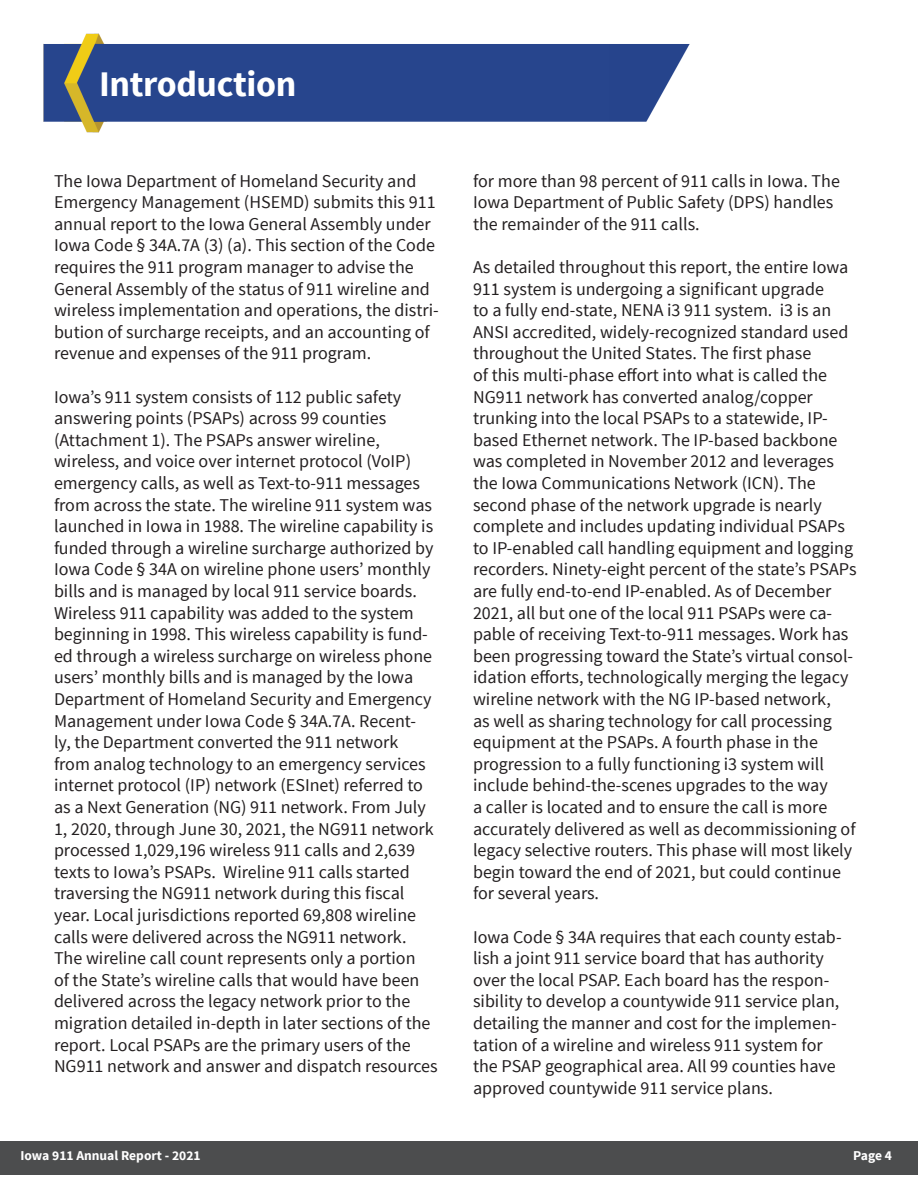
<style>
.page{position:relative;width:918px;height:1188px;background:#fff}
.page>*{position:absolute;margin:0;border:0;box-sizing:border-box;transform-origin:0 0}
.Section{font:700 36px "Source Sans Pro";letter-spacing:-.01em;color:#fff}
.t1{font:18px/21.6px "Source Sans Pro";color:#231f20}
.t2{font:700 13.5px "Source Sans Pro";color:#fff}
</style>
<div class="page">
<div style="left:0;top:1141px;width:918px;height:34px;background:#4c4d4e"></div>
<img style="left:43px;top:33px;width:647px;height:100px">
<p class="Section" style="left:99px;top:61px;width:199px">Introduction</p>
<p class="t1" style="left:54px;top:170px;width:386px">The Iowa Department of Homeland Security and Emergency Management (HSEMD) submits this 911 annual report to the Iowa General Assembly under Iowa Code § 34A.7A (3) (a). This section of the Code requires the 911 program manager to advise the General Assembly of the status of 911 wireline and wireless implementation and operations, the distri&shy;bution of surcharge receipts, and an accounting of revenue and expenses of the 911 program.</p>
<p class="t1" style="left:54px;top:386px;width:385px">Iowa’s 911 system consists of 112 public safety answering points (PSAPs) across 99 counties (Attachment 1). The PSAPs answer wireline, wireless, and voice over internet protocol (VoIP) emergency calls, as well as Text-to-911 messages from across the state. The wireline 911 system was launched in Iowa in 1988. The wireline capability is funded through a wireline surcharge authorized by Iowa Code § 34A on wireline phone users’ monthly bills and is managed by local 911 service boards.<br>Wireless 911 capability was added to the system beginning in 1998. This wireless capability is fund&shy;ed through a wireless surcharge on wireless phone users’ monthly bills and is managed by the Iowa Department of Homeland Security and Emergency Management under Iowa Code § 34A.7A. Recent-<br>ly, the Department converted the 911 network from analog technology to an emergency services internet protocol (IP) network (ESInet) referred to as a Next Generation (NG) 911 network. From July 1, 2020, through June 30, 2021, the NG911 network processed 1,029,196 wireless 911 calls and 2,639 texts to Iowa’s PSAPs. Wireline 911 calls started traversing the NG911 network during this fiscal year. Local jurisdictions reported 69,808 wireline calls were delivered across the NG911 network.<br>The wireline call count represents only a portion<br>of the State’s wireline calls that would have been delivered across the legacy network prior to the migration detailed in-depth in later sections of the report. Local PSAPs are the primary users of the NG911 network and answer and dispatch resources</p>
<p class="t1" style="left:473px;top:170px;width:368px">for more than 98 percent of 911 calls in Iowa. The<br>Iowa Department of Public Safety (DPS) handles the remainder of the 911 calls.</p>
<p class="t1" style="left:473px;top:257px;width:385px">As detailed throughout this report, the entire Iowa 911 system is undergoing a significant upgrade<br>to a fully end-state, NENA i3 911 system. i3 is an ANSI accredited, widely-recognized standard used throughout the United States. The first phase<br>of this multi-phase effort into what is called the NG911 network has converted analog/copper trunking into the local PSAPs to a statewide, IP&shy;based Ethernet network. The IP-based backbone was completed in November 2012 and leverages the Iowa Communications Network (ICN). The second phase of the network upgrade is nearly complete and includes updating individual PSAPs to IP-enabled call handling equipment and logging recorders. Ninety-eight percent of the state’s PSAPs are fully end-to-end IP-enabled. As of December 2021, all but one of the local 911 PSAPs were ca&shy;pable of receiving Text-to-911 messages. Work has been progressing toward the State’s virtual consol&shy;idation efforts, technologically merging the legacy wireline network with the NG IP-based network,<br>as well as sharing technology for call processing equipment at the PSAPs. A fourth phase in the progression to a fully functioning i3 system will include behind-the-scenes upgrades to the way<br>a caller is located and to ensure the call is more accurately delivered as well as decommissioning of legacy selective routers. This phase will most likely begin toward the end of 2021, but could continue for several years.</p>
<p class="t1" style="left:473px;top:926px;width:370px">Iowa Code § 34A requires that each county estab&shy;lish a joint 911 service board that has authority over the local PSAP. Each board has the respon&shy;sibility to develop a countywide 911 service plan, detailing the manner and cost for the implemen&shy;tation of a wireline and wireless 911 system for the PSAP geographical area. All 99 counties have approved countywide 911 service plans.</p>
<p class="t2" style="left:20px;top:1147px;width:182px">Iowa 911 Annual Report - 2021</p>
<p class="t2" style="left:853px;top:1147px;width:40px">Page 4</p>
</div>
